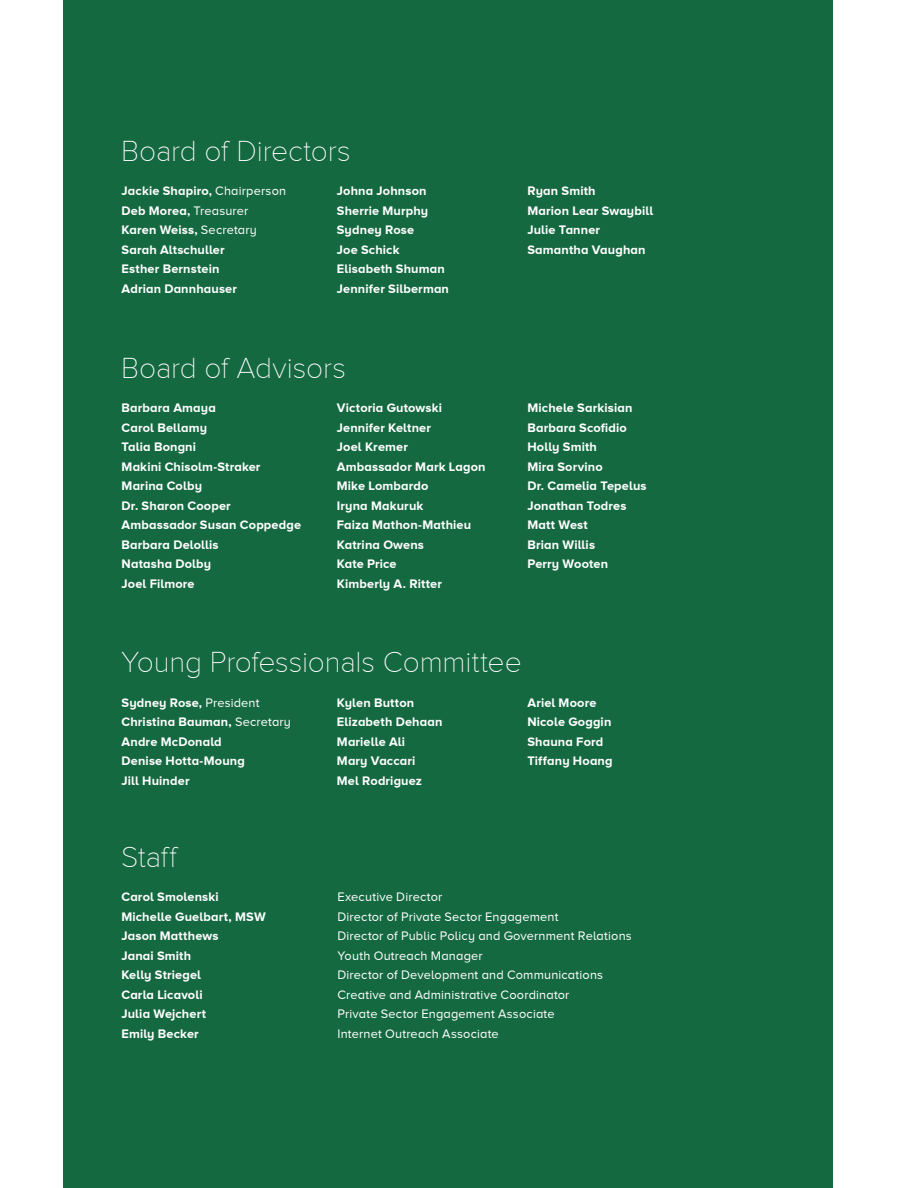
<style>
.page{position:relative;width:918px;height:1188px;background:#fff}
.page>*{position:absolute;margin:0;border:0;box-sizing:border-box;transform-origin:0 0}
.t1{font:100 30px "Proxima Nova T";letter-spacing:-.005em;color:#fff}
.t2{font:700 12.75px "Proxima Nova A";letter-spacing:.01em;color:#fff}
.t3{font:12.75px "Proxima Nova A";letter-spacing:.01em;color:#fff}
.s1{font-weight:400}
</style>
<div class="page">
<div style="left:64px;top:0;width:769px;height:1188px;background:#156941"></div>
<p class="t1" style="left:121px;top:135px;width:231px">Board of Directors</p>
<p class="t2" style="left:122px;top:184px;width:166px">Jackie Shapiro, <span class="s1">Chairperson</span></p>
<p class="t2" style="left:122px;top:203px;width:128px">Deb Morea, <span class="s1">Treasurer</span></p>
<p class="t2" style="left:122px;top:223px;width:137px">Karen Weiss, <span class="s1">Secretary</span></p>
<p class="t2" style="left:122px;top:242px;width:105px">Sarah Altschuller</p>
<p class="t2" style="left:122px;top:262px;width:99px">Esther Bernstein</p>
<p class="t2" style="left:122px;top:281px;width:117px">Adrian Dannhauser</p>
<p class="t2" style="left:337px;top:184px;width:91px">Johna Johnson</p>
<p class="t2" style="left:337px;top:203px;width:93px">Sherrie Murphy</p>
<p class="t2" style="left:337px;top:223px;width:79px">Sydney Rose</p>
<p class="t2" style="left:337px;top:242px;width:64px">Joe Schick</p>
<p class="t2" style="left:337px;top:262px;width:109px">Elisabeth Shuman</p>
<p class="t2" style="left:337px;top:281px;width:114px">Jennifer Silberman</p>
<p class="t1" style="left:121px;top:351px;width:226px">Board of Advisors</p>
<p class="t2" style="left:122px;top:401px;width:96px">Barbara Amaya</p>
<p class="t2" style="left:122px;top:420px;width:87px">Carol Bellamy</p>
<p class="t2" style="left:122px;top:440px;width:76px">Talia Bongni</p>
<p class="t2" style="left:122px;top:459px;width:141px">Makini Chisolm-Straker</p>
<p class="t2" style="left:122px;top:479px;width:82px">Marina Colby</p>
<p class="t2" style="left:122px;top:498px;width:111px">Dr. Sharon Cooper</p>
<p class="t2" style="left:122px;top:518px;width:181px">Ambassador Susan Coppedge</p>
<p class="t2" style="left:122px;top:537px;width:99px">Barbara Delollis</p>
<p class="t2" style="left:122px;top:557px;width:91px">Natasha Dolby</p>
<p class="t2" style="left:122px;top:576px;width:75px">Joel Filmore</p>
<p class="t2" style="left:337px;top:401px;width:107px">Victoria Gutowski</p>
<p class="t2" style="left:337px;top:420px;width:96px">Jennifer Keltner</p>
<p class="t2" style="left:337px;top:440px;width:73px">Joel Kremer</p>
<p class="t2" style="left:337px;top:459px;width:150px">Ambassador Mark Lagon</p>
<p class="t2" style="left:337px;top:479px;width:93px">Mike Lombardo</p>
<p class="t2" style="left:337px;top:498px;width:88px">Iryna Makuruk</p>
<p class="t2" style="left:337px;top:518px;width:136px">Faiza Mathon-Mathieu</p>
<p class="t2" style="left:337px;top:537px;width:89px">Katrina Owens</p>
<p class="t2" style="left:337px;top:557px;width:61px">Kate Price</p>
<p class="t2" style="left:337px;top:576px;width:107px">Kimberly A. Ritter</p>
<p class="t2" style="left:527px;top:184px;width:70px">Ryan Smith</p>
<p class="t2" style="left:527px;top:203px;width:127px">Marion Lear Swaybill</p>
<p class="t2" style="left:527px;top:223px;width:74px">Julie Tanner</p>
<p class="t2" style="left:527px;top:242px;width:120px">Samantha Vaughan</p>
<p class="t2" style="left:527px;top:401px;width:107px">Michele Sarkisian</p>
<p class="t2" style="left:527px;top:420px;width:101px">Barbara Scofidio</p>
<p class="t2" style="left:527px;top:440px;width:71px">Holly Smith</p>
<p class="t2" style="left:527px;top:459px;width:77px">Mira Sorvino</p>
<p class="t2" style="left:527px;top:479px;width:121px">Dr. Camelia Tepelus</p>
<p class="t2" style="left:527px;top:498px;width:101px">Jonathan Todres</p>
<p class="t2" style="left:527px;top:518px;width:62px">Matt West</p>
<p class="t2" style="left:527px;top:537px;width:69px">Brian Willis</p>
<p class="t2" style="left:527px;top:557px;width:82px">Perry Wooten</p>
<p class="t1" style="left:121px;top:646px;width:402px">Young Professionals Committee</p>
<p class="t2" style="left:122px;top:695px;width:140px">Sydney Rose, <span class="s1">President</span></p>
<p class="t2" style="left:122px;top:715px;width:171px">Christina Bauman, <span class="s1">Secretary</span></p>
<p class="t2" style="left:122px;top:734px;width:102px">Andre McDonald</p>
<p class="t2" style="left:122px;top:754px;width:125px">Denise Hotta-Moung</p>
<p class="t2" style="left:122px;top:773px;width:70px">Jill Huinder</p>
<p class="t1" style="left:121px;top:841px;width:57px">Staff</p>
<p class="t2" style="left:337px;top:695px;width:79px">Kylen Button</p>
<p class="t2" style="left:337px;top:715px;width:107px">Elizabeth Dehaan</p>
<p class="t2" style="left:337px;top:734px;width:70px">Marielle Ali</p>
<p class="t2" style="left:337px;top:754px;width:80px">Mary Vaccari</p>
<p class="t2" style="left:337px;top:773px;width:87px">Mel Rodriguez</p>
<p class="t2" style="left:527px;top:695px;width:71px">Ariel Moore</p>
<p class="t2" style="left:527px;top:715px;width:85px">Nicole Goggin</p>
<p class="t2" style="left:527px;top:734px;width:77px">Shauna Ford</p>
<p class="t2" style="left:527px;top:754px;width:87px">Tiffany Hoang</p>
<p class="t2" style="left:121px;top:890px;width:99px">Carol Smolenski</p>
<p class="t3" style="left:337px;top:890px;width:107px">Executive Director</p>
<p class="t2" style="left:121px;top:909px;width:146px">Michelle Guelbart, MSW</p>
<p class="t3" style="left:337px;top:909px;width:223px">Director of Private Sector Engagement</p>
<p class="t2" style="left:121px;top:929px;width:99px">Jason Matthews</p>
<p class="t3" style="left:337px;top:929px;width:296px">Director of Public Policy and Government Relations</p>
<p class="t2" style="left:121px;top:948px;width:71px">Janai Smith</p>
<p class="t3" style="left:337px;top:948px;width:147px">Youth Outreach Manager</p>
<p class="t2" style="left:121px;top:968px;width:81px">Kelly Striegel</p>
<p class="t3" style="left:337px;top:968px;width:267px">Director of Development and Communications</p>
<p class="t2" style="left:121px;top:987px;width:83px">Carla Licavoli</p>
<p class="t3" style="left:337px;top:987px;width:234px">Creative and Administrative Coordinator</p>
<p class="t2" style="left:121px;top:1007px;width:86px">Julia Wejchert</p>
<p class="t3" style="left:337px;top:1007px;width:219px">Private Sector Engagement Associate</p>
<p class="t2" style="left:121px;top:1026px;width:79px">Emily Becker</p>
<p class="t3" style="left:337px;top:1026px;width:163px">Internet Outreach Associate</p>
</div>
